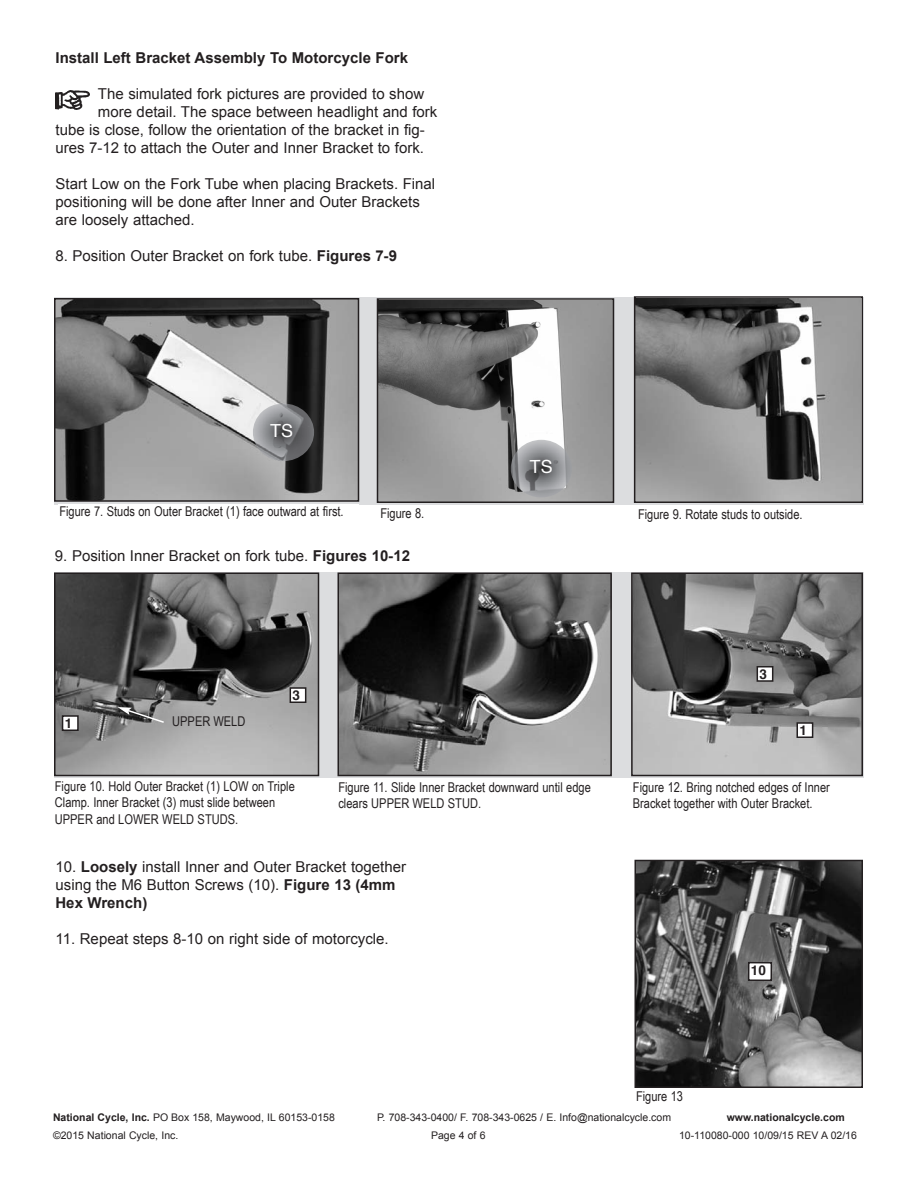
<style>
.page{position:relative;width:918px;height:1188px;background:#fff}
.page>*{position:absolute;margin:0;border:0;box-sizing:border-box;transform-origin:0 0}
.t1{font:18px "Helvetica";color:#fff}
.t2{font:15px/18px "Arial";color:#231f20}
.t3{font:700 15px "Arial";color:#231f20}
.t4{font:13.5px/16.2px "Arial Narrow";color:#231f20}
.t5{font:700 13.5px "Helvetica";color:#231f20}
.t6{font:10.5px "Arial";color:#231f20}
.t7{font:700 10.5px "Arial";color:#231f20}
.s1{font-weight:700}
</style>
<div class="page">
<div style="left:54px;top:297px;width:809px;height:208px;background:#dcdddf"></div>
<div style="left:54px;top:572px;width:809px;height:205px;background:#dcdddf"></div>
<img style="left:637px;top:863px;width:223px;height:222px">
<div style="left:634px;top:860px;width:229px;height:228px;border:2px solid #231f20"></div>
<img style="left:57px;top:301px;width:299px;height:198px">
<div style="left:54px;top:298px;width:305px;height:204px;border:2px solid #231f20"></div>
<img style="left:380px;top:301px;width:231px;height:199px">
<div style="left:377px;top:298px;width:237px;height:205px;border:2px solid #231f20"></div>
<img style="left:637px;top:299px;width:223px;height:201px">
<div style="left:634px;top:296px;width:229px;height:207px;border:2px solid #231f20"></div>
<img style="left:57px;top:576px;width:259px;height:197px">
<div style="left:54px;top:573px;width:265px;height:203px;border:2px solid #231f20"></div>
<img style="left:341px;top:576px;width:268px;height:197px">
<div style="left:338px;top:573px;width:274px;height:203px;border:2px solid #231f20"></div>
<img style="left:634px;top:576px;width:226px;height:197px">
<div style="left:631px;top:573px;width:232px;height:203px;border:2px solid #231f20"></div>
<div style="left:58px;top:504px;width:300px;height:18px;background:#fff"></div>
<svg style="left:117px;top:707px;width:49px;height:17px"></svg>
<div style="left:290px;top:688px;width:16px;height:14px;background:#fff"></div>
<div style="left:290px;top:687px;width:16px;height:16px;border:2px solid #231f20"></div>
<div style="left:63px;top:716px;width:15px;height:14px;background:#fff"></div>
<div style="left:62px;top:715px;width:17px;height:16px;border:2px solid #231f20"></div>
<div style="left:757px;top:667px;width:16px;height:14px;background:#fff"></div>
<div style="left:757px;top:666px;width:16px;height:16px;border:2px solid #231f20"></div>
<div style="left:797px;top:723px;width:16px;height:14px;background:#fff"></div>
<div style="left:796px;top:722px;width:17px;height:16px;border:2px solid #231f20"></div>
<div style="left:749px;top:963px;width:22px;height:17px;background:#fff"></div>
<div style="left:748px;top:962px;width:24px;height:19px;border:2px solid #231f20"></div>
<img style="left:55px;top:91px;width:34px;height:18px">
<img style="left:253px;top:404px;width:61px;height:57px">
<img style="left:511px;top:440px;width:61px;height:57px">
<svg style="left:530px;top:460px;width:22px;height:13px"></svg>
<p class="t3" style="left:56px;top:49px;width:354px">Install Left Bracket Assembly To Motorcycle Fork</p>
<p class="t2" style="left:98px;top:85px;width:328px">The simulated fork pictures are provided to show</p>
<p class="t2" style="left:98px;top:103px;width:341px">more detail. The space between headlight and fork</p>
<p class="t2" style="left:56px;top:121px;width:371px">tube is close, follow the orientation of the bracket in fig-</p>
<p class="t2" style="left:56px;top:139px;width:370px">ures 7-12 to attach the Outer and Inner Bracket to fork.</p>
<p class="t2" style="left:56px;top:175px;width:381px">Start Low on the Fork Tube when placing Brackets. Final positioning will be done after Inner and Outer Brackets are loosely attached.</p>
<p class="t2" style="left:56px;top:247px;width:343px">8. Position Outer Bracket on fork tube. <span class="s1">Figures 7-9</span></p>
<p class="t1" style="left:270px;top:423px;width:25px">TS</p>
<p class="t4" style="left:59px;top:503px;width:286px">Figure 7. Studs on Outer Bracket (1) face outward at first.</p>
<p class="t4" style="left:380px;top:505px;width:45px">Figure 8.</p>
<p class="t4" style="left:638px;top:506px;width:166px">Figure 9. Rotate studs to outside.</p>
<p class="t2" style="left:55px;top:547px;width:357px">9. Position Inner Bracket on fork tube. <span class="s1">Figures 10-12</span></p>
<p class="t5" style="left:65px;top:718px;width:9px">1</p>
<p class="t4" style="left:172px;top:713px;width:75px">UPPER WELD</p>
<p class="t5" style="left:293px;top:690px;width:9px">3</p>
<p class="t5" style="left:760px;top:669px;width:9px">3</p>
<p class="t5" style="left:800px;top:725px;width:9px">1</p>
<p class="t4" style="left:55px;top:778px;width:241px">Figure 10. Hold Outer Bracket (1) LOW on Triple<br>Clamp. Inner Bracket (3) must slide between<br>UPPER and LOWER WELD STUDS.</p>
<p class="t4" style="left:338px;top:779px;width:254px">Figure 11. Slide Inner Bracket downward until edge clears UPPER WELD STUD.</p>
<p class="t4" style="left:633px;top:779px;width:198px">Figure 12. Bring notched edges of Inner<br>Bracket together with Outer Bracket.</p>
<p class="t2" style="left:56px;top:858px;width:352px">10. <span class="s1">Loosely</span> install Inner and Outer Bracket together using the M6 Button Screws (10). <span class="s1">Figure 13 (4mm<br>Hex Wrench)</span></p>
<p class="t2" style="left:56px;top:930px;width:335px">11. Repeat steps 8-10 on right side of motorcycle.</p>
<p class="t4" style="left:636px;top:1088px;width:49px">Figure 13</p>
<p class="t5" style="left:751px;top:965px;width:17px">10</p>
<p class="t6" style="left:53px;top:1112px;width:283px"><span class="s1">National Cycle, Inc.</span> PO Box 158, Maywood, IL 60153-0158</p>
<p class="t6" style="left:377px;top:1112px;width:296px">P. 708-343-0400/ F. 708-343-0625 / E. Info@nationalcycle.com</p>
<p class="t7" style="left:727px;top:1112px;width:120px">www.nationalcycle.com</p>
<p class="t6" style="left:53px;top:1130px;width:127px">©2015 National Cycle, Inc.</p>
<p class="t6" style="left:431px;top:1130px;width:56px">Page 4 of 6</p>
<p class="t6" style="left:679px;top:1130px;width:179px">10-110080-000 10/09/15 REV A 02/16</p>
</div>
